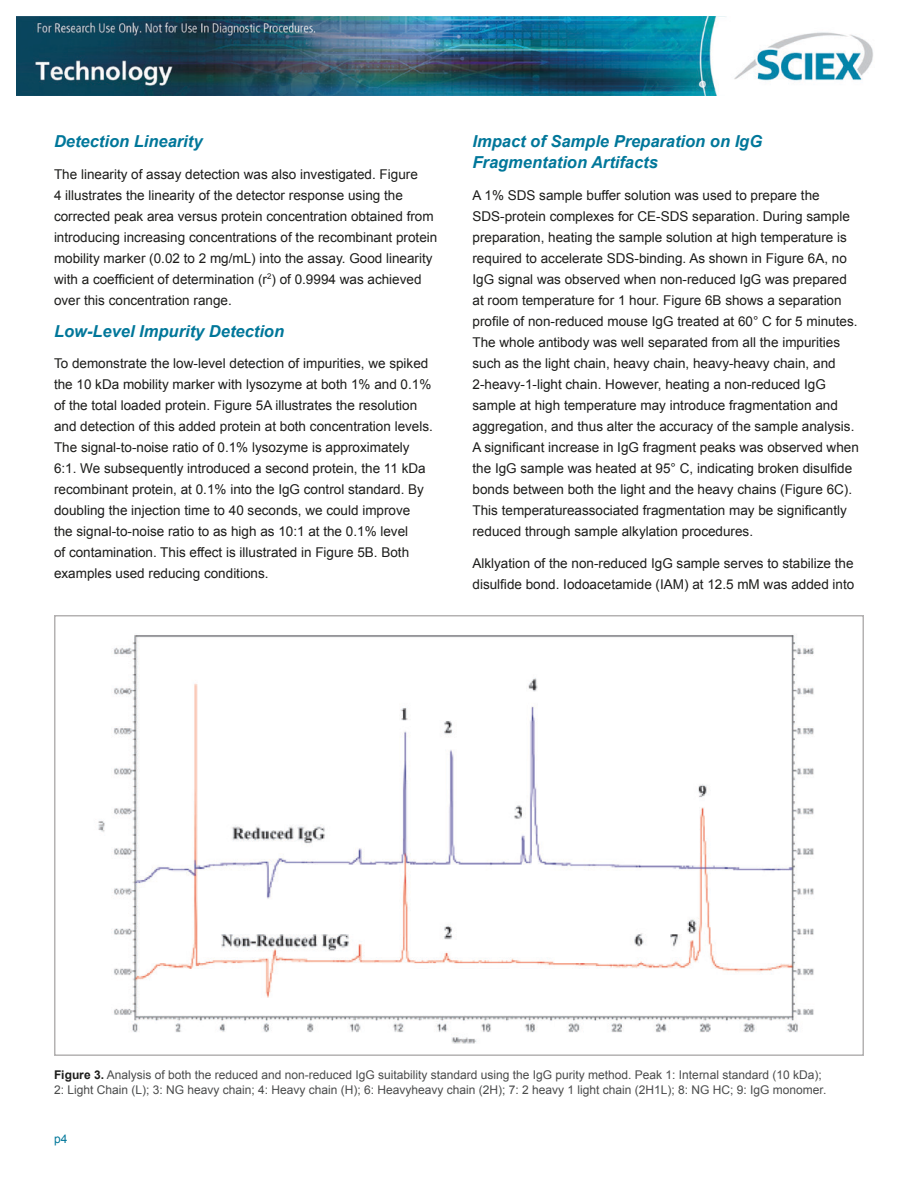
<style>
.page{position:relative;width:918px;height:1188px;background:#fff}
.page>*{position:absolute;margin:0;border:0;box-sizing:border-box;transform-origin:0 0}
.Subhead_2{font:italic 700 16.5px/21px "Arial";color:#00779a}
.BodyCopy{font:13.5px/21px "Arial";color:#1c1c1a}
.Figure_Title{font:12px/15px "Arial";color:#4a4b4b}
.Page_No{font:12px "Arial";color:#00779a}
.s1{font-weight:700;color:#1c1c1a}
</style>
<div class="page">
<img style="left:16px;top:16px;width:857px;height:80px">
<img style="left:98px;top:635px;width:716px;height:409px">
<div style="left:54px;top:615px;width:810px;height:441px;border:2px solid #b4b2b2"></div>
<p class="Subhead_2" style="left:54px;top:131px;width:150px">Detection Linearity</p>
<p class="BodyCopy" style="left:54px;top:164px;width:385px">The linearity of assay detection was also investigated. Figure<br>4 illustrates the linearity of the detector response using the corrected peak area versus protein concentration obtained from introducing increasing concentrations of the recombinant protein mobility marker (0.02 to 2 mg/mL) into the assay. Good linearity with a coefficient of determination (r<sup>2</sup>) of 0.9994 was achieved over this concentration range.</p>
<p class="Subhead_2" style="left:54px;top:321px;width:232px">Low-Level Impurity Detection</p>
<p class="BodyCopy" style="left:54px;top:353px;width:380px">To demonstrate the low-level detection of impurities, we spiked the 10 kDa mobility marker with lysozyme at both 1% and 0.1% of the total loaded protein. Figure 5A illustrates the resolution and detection of this added protein at both concentration levels.<br>The signal-to-noise ratio of 0.1% lysozyme is approximately 6:1. We subsequently introduced a second protein, the 11 kDa recombinant protein, at 0.1% into the IgG control standard. By doubling the injection time to 40 seconds, we could improve<br>the signal-to-noise ratio to as high as 10:1 at the 0.1% level<br>of contamination. This effect is illustrated in Figure 5B. Both examples used reducing conditions.</p>
<p class="Subhead_2" style="left:472px;top:131px;width:291px">Impact of Sample Preparation on IgG<br>Fragmentation Artifacts</p>
<p class="BodyCopy" style="left:472px;top:185px;width:388px">A 1% SDS sample buffer solution was used to prepare the SDS-protein complexes for CE-SDS separation. During sample preparation, heating the sample solution at high temperature is required to accelerate SDS-binding. As shown in Figure 6A, no IgG signal was observed when non-reduced IgG was prepared at room temperature for 1 hour. Figure 6B shows a separation profile of non-reduced mouse IgG treated at 60° C for 5 minutes.<br>The whole antibody was well separated from all the impurities such as the light chain, heavy chain, heavy-heavy chain, and 2-heavy-1-light chain. However, heating a non-reduced IgG sample at high temperature may introduce fragmentation and aggregation, and thus alter the accuracy of the sample analysis.<br>A significant increase in IgG fragment peaks was observed when the IgG sample was heated at 95° C, indicating broken disulfide bonds between both the light and the heavy chains (Figure 6C).<br>This temperatureassociated fragmentation may be significantly reduced through sample alkylation procedures.</p>
<p class="BodyCopy" style="left:472px;top:553px;width:383px">Alklyation of the non-reduced IgG sample serves to stabilize the disulfide bond. Iodoacetamide (IAM) at 12.5 mM was added into</p>
<p class="Figure_Title" style="left:54px;top:1067px;width:774px"><span class="s1">Figure 3.</span> Analysis of both the reduced and non-reduced IgG suitability standard using the IgG purity method. Peak 1: Internal standard (10 kDa);<br>2: Light Chain (L); 3: NG heavy chain; 4: Heavy chain (H); 6: Heavyheavy chain (2H); 7: 2 heavy 1 light chain (2H1L); 8: NG HC; 9: IgG monomer.</p>
<p class="Page_No" style="left:54px;top:1131px;width:15px">p4</p>
</div>
